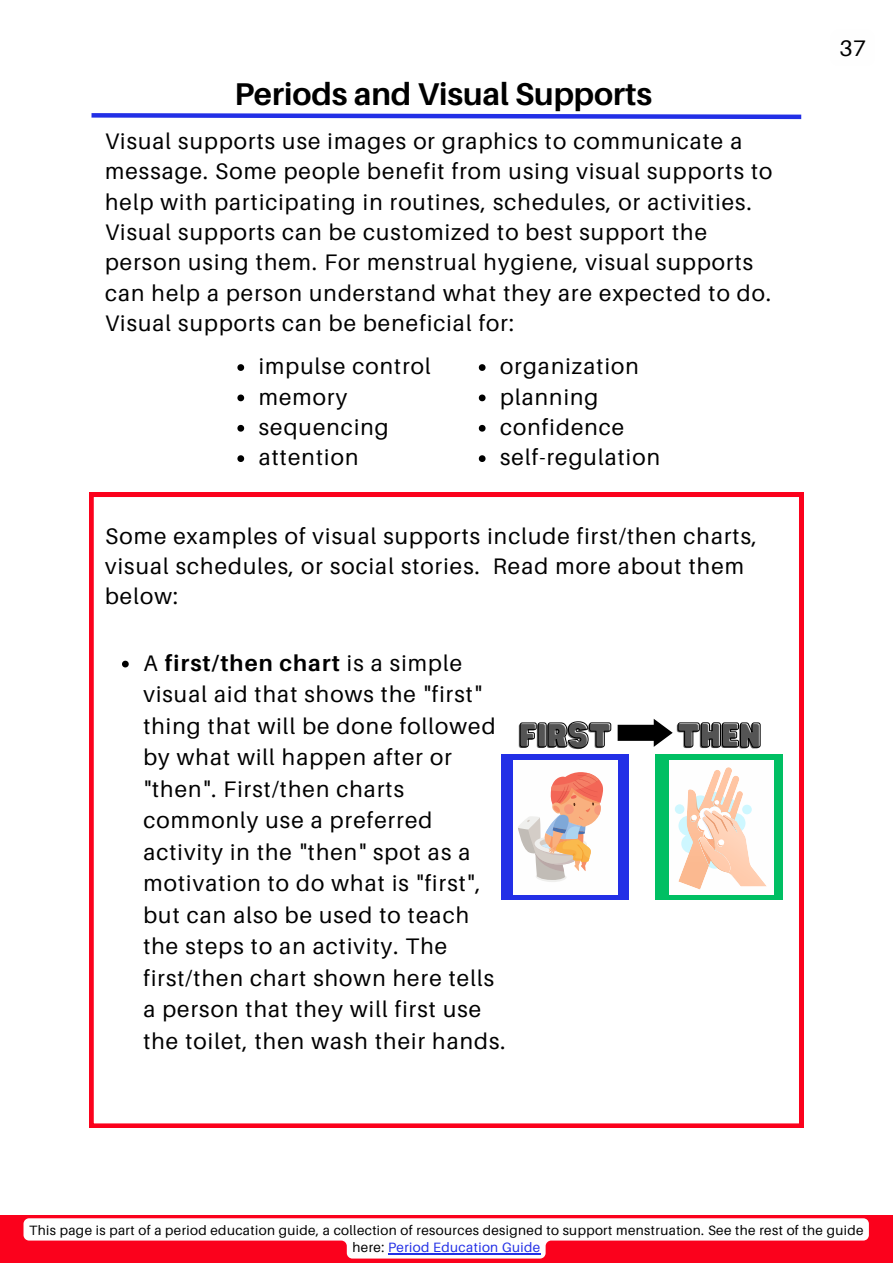
<style>
.page{position:relative;width:893px;height:1264px;background:#fff}
.page>*{position:absolute;margin:0;border:0;box-sizing:border-box;transform-origin:0 0}
.t1{font:700 31.5px "Aileron";color:#000}
.t2{font:30px "Hitand Run";color:#545454}
.t3{font:22.5px/30.3px "Aileron";letter-spacing:.05em;color:#000}
.t4{font:13.5px/18px "Aileron";letter-spacing:.03em;color:#000;text-align:center}
.s1{font-weight:700}
.s2{color:#222fe6}
</style>
<div class="page">
<svg style="left:91px;top:113px;width:711px;height:7px"></svg>
<svg style="left:237px;top:364px;width:7px;height:7px"></svg>
<svg style="left:237px;top:394px;width:7px;height:7px"></svg>
<svg style="left:237px;top:425px;width:7px;height:6px"></svg>
<svg style="left:237px;top:455px;width:7px;height:7px"></svg>
<svg style="left:479px;top:364px;width:6px;height:7px"></svg>
<svg style="left:479px;top:394px;width:6px;height:7px"></svg>
<svg style="left:479px;top:425px;width:6px;height:6px"></svg>
<svg style="left:479px;top:455px;width:6px;height:7px"></svg>
<svg style="left:89px;top:492px;width:714px;height:635px"></svg>
<div style="left:0;top:1215px;width:892px;height:47px;background:#fb011c"></div>
<svg style="left:23px;top:1218px;width:845px;height:40px"></svg>
<hr style="left:388px;top:1253px;width:152px;height:1px;background:#222fe6">
<h1 class="t1" style="left:234px;top:75px;width:419px">Periods and Visual Supports</h1>
<p class="t3" style="left:105px;top:125px;width:668px">Visual supports use images or graphics to communicate a message. Some people benefit from using visual supports to help with participating in routines, schedules, or activities.<br>Visual supports can be customized to best support the person using them. For menstrual hygiene, visual supports can help a person understand what they are expected to do.<br>Visual supports can be beneficial for:</p>
<p class="t3" style="left:259px;top:351px;width:173px">impulse control memory sequencing attention</p>
<p class="t3" style="left:500px;top:351px;width:161px">organization planning confidence self-regulation</p>
<p class="t3" style="left:105px;top:520px;width:653px">Some examples of visual supports include first/then charts, visual schedules, or social stories. Read more about them below:</p>
<p class="t3" style="left:143px;top:646px;width:363px;line-height:31.5px">A <span class="s1">first/then chart</span> is a simple visual aid that shows the "first" thing that will be done followed by what will happen after or "then". First/then charts commonly use a preferred activity in the "then" spot as a motivation to do what is "first", but can also be used to teach the steps to an activity. The first/then chart shown here tells a person that they will first use the toilet, then wash their hands.</p>
<h2 class="t2" style="left:518px;top:719px;width:94px">FIRST</h2>
<h2 class="t2" style="left:676px;top:719px;width:85px">THEN</h2>
<p class="t3" style="left:839px;top:32px;width:28px">37</p>
<p class="t4" style="left:29px;top:1220px;width:835px">This page is part of a period education guide, a collection of resources designed to support menstruation. See the rest of the guide here: <span class="s2">Period Education Guide</span></p>
</div>
